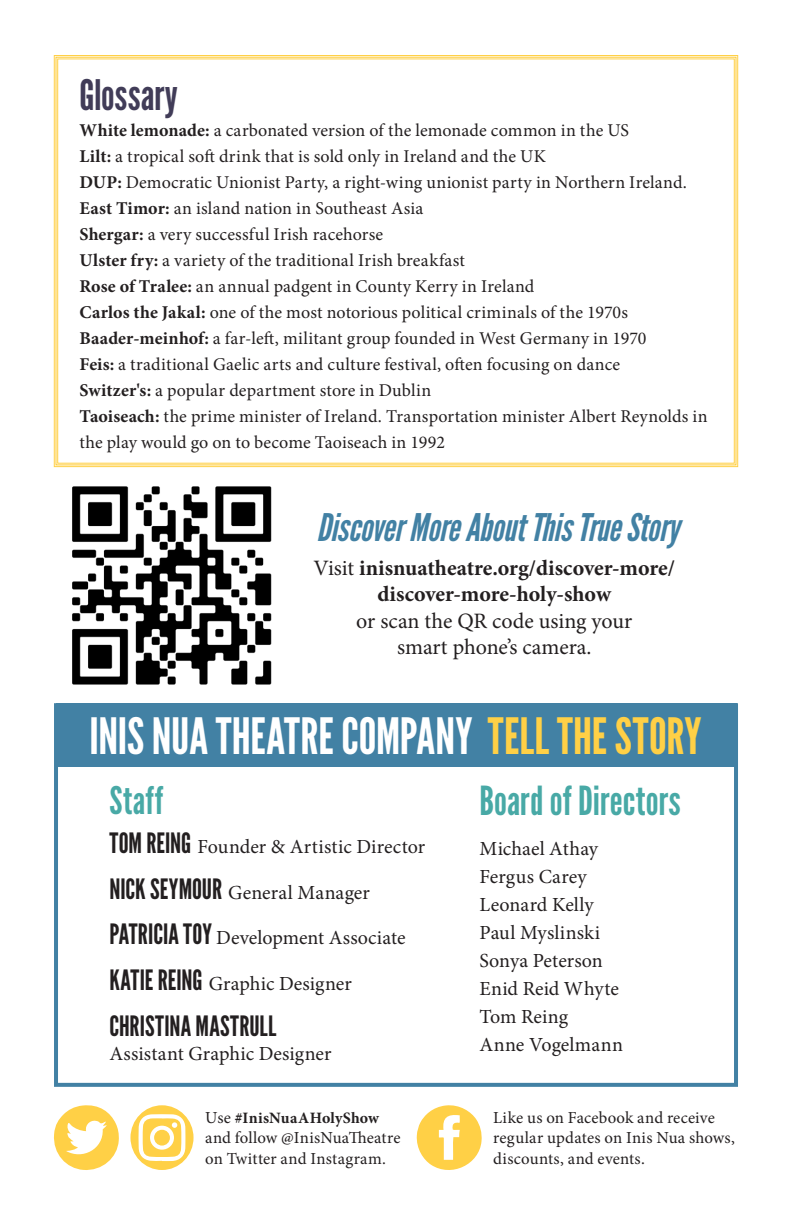
<style>
.page{position:relative;width:792px;height:1224px;background:#fff}
.page>*{position:absolute;margin:0;border:0;box-sizing:border-box;transform-origin:0 0}
.t1{font:50px "League Gothic";color:#fff}
.t2{font:42px "League Gothic";color:#413c58}
.t3{font:40px "League Gothic";color:#48a9a6}
.t4{font:italic 38px "League Gothic";letter-spacing:-.01em;color:#4281a4}
.t5{font:38px "League Gothic";letter-spacing:.01em;color:#48a9a6}
.t6{font:28px "League Gothic";letter-spacing:.005em;color:#231f20}
.t7{font:700 22px/26.4px "Minion Pro";color:#231f20;text-align:center}
.t8{font:22px "Minion Pro";letter-spacing:-.005em;color:#231f20}
.t9{font:20px "Minion Pro";letter-spacing:.005em;color:#231f20}
.t10{font:18px/26px "Minion Pro";letter-spacing:.01em;color:#231f20}
.t11{font:16.8px/20.2px "Minion Pro";letter-spacing:.015em;color:#231f20}
.t12{font:700 15.8px "Minion Pro";letter-spacing:.01em;color:#231f20}
.s1{font-weight:700}
.s2{font-weight:400}
.s3{color:#ffd046}
.s4{font-family:"League Gothic";font-size:28px}
.s5{font-weight:400;font-size:16.8px}
</style>
<div class="page">
<div style="left:56px;top:703px;width:681px;height:63px;background:#4281a4"></div>
<div style="left:54px;top:703px;width:684px;height:384px;border:4px solid #4281a4"></div>
<svg style="left:130px;top:1105px;width:64px;height:65px"></svg>
<svg style="left:53px;top:1105px;width:66px;height:65px"></svg>
<svg style="left:416px;top:1105px;width:66px;height:65px"></svg>
<svg style="left:54px;top:55px;width:684px;height:412px"></svg>
<img style="left:72px;top:486px;width:200px;height:199px">
<p class="t2" style="left:79px;top:70px;width:100px">Glossary</p>
<p class="t10" style="left:79px;top:118px;width:551px"><span class="s1">White lemonade:</span> a carbonated version of the lemonade common in the US</p>
<p class="t10" style="left:79px;top:144px;width:468px"><span class="s1">Lilt:</span> a tropical soft drink that is sold only in Ireland and the UK</p>
<p class="t10" style="left:79px;top:170px;width:609px"><span class="s1">DUP:</span> Democratic Unionist Party, a right-wing unionist party in Northern Ireland.</p>
<p class="t10" style="left:79px;top:196px;width:345px"><span class="s1">East Timor:</span> an island nation in Southeast Asia</p>
<p class="t10" style="left:79px;top:222px;width:305px"><span class="s1">Shergar:</span> a very successful Irish racehorse</p>
<p class="t10" style="left:79px;top:248px;width:387px"><span class="s1">Ulster fry:</span> a variety of the traditional Irish breakfast</p>
<p class="t10" style="left:79px;top:274px;width:457px"><span class="s1">Rose of Tralee:</span> an annual padgent in County Kerry in Ireland</p>
<p class="t10" style="left:79px;top:300px;width:550px"><span class="s1">Carlos the Jakal:</span> one of the most notorious political criminals of the 1970s</p>
<p class="t10" style="left:79px;top:326px;width:569px"><span class="s1">Baader-meinhof:</span> a far-left, militant group founded in West Germany in 1970</p>
<p class="t10" style="left:79px;top:352px;width:542px"><span class="s1">Feis:</span> a traditional Gaelic arts and culture festival, often focusing on dance</p>
<p class="t10" style="left:79px;top:378px;width:353px"><span class="s1">Switzer's:</span> a popular department store in Dublin</p>
<p class="t10" style="left:79px;top:404px;width:630px"><span class="s1">Taoiseach:</span> the prime minister of Ireland. Transportation minister Albert Reynolds in the play would go on to become Taoiseach in 1992</p>
<p class="t4" style="left:316px;top:504px;width:364px">Discover More About This True Story</p>
<p class="t7" style="left:314px;top:554px;width:363px"><span class="s2">Visit</span> inisnuatheatre.org/discover-more/ discover-more-holy-show</p>
<p class="t8" style="left:356px;top:606px;width:278px">or scan the QR code using your</p>
<p class="t8" style="left:397px;top:632px;width:196px">smart phone’s camera.</p>
<p class="t1" style="left:90px;top:706px;width:613px">INIS NUA THEATRE COMPANY <span class="s3">TELL THE STORY</span></p>
<p class="t5" style="left:109px;top:778px;width:56px">Staff</p>
<p class="t9" style="left:109px;top:834px;width:317px"><span class="s4">TOM REING</span> Founder &amp; Artistic Director</p>
<p class="t9" style="left:109px;top:879px;width:262px"><span class="s4">NICK SEYMOUR</span> General Manager</p>
<p class="t9" style="left:109px;top:925px;width:298px"><span class="s4">PATRICIA TOY</span> Development Associate</p>
<p class="t9" style="left:109px;top:970px;width:244px"><span class="s4">KATIE REING</span> Graphic Designer</p>
<p class="t6" style="left:109px;top:1009px;width:168px">CHRISTINA MASTRULL</p>
<p class="t9" style="left:109px;top:1040px;width:224px">Assistant Graphic Designer</p>
<p class="t3" style="left:480px;top:777px;width:203px">Board of Directors</p>
<p class="t9" style="left:480px;top:835px;width:120px">Michael Athay</p>
<p class="t9" style="left:480px;top:863px;width:109px">Fergus Carey</p>
<p class="t9" style="left:480px;top:891px;width:116px">Leonard Kelly</p>
<p class="t9" style="left:480px;top:919px;width:122px">Paul Myslinski</p>
<p class="t9" style="left:480px;top:947px;width:125px">Sonya Peterson</p>
<p class="t9" style="left:480px;top:975px;width:141px">Enid Reid Whyte</p>
<p class="t9" style="left:480px;top:1003px;width:90px">Tom Reing</p>
<p class="t9" style="left:480px;top:1031px;width:145px">Anne Vogelmann</p>
<p class="t12" style="left:205px;top:1107px;width:175px"><span class="s5">Use</span> #InisNuaAHolyShow</p>
<p class="t11" style="left:205px;top:1128px;width:197px">and follow @InisNuaTheatre on Twitter and Instagram.</p>
<p class="t11" style="left:493px;top:1108px;width:243px">Like us on Facebook and receive regular updates on Inis Nua shows, discounts, and events.</p>
</div>
